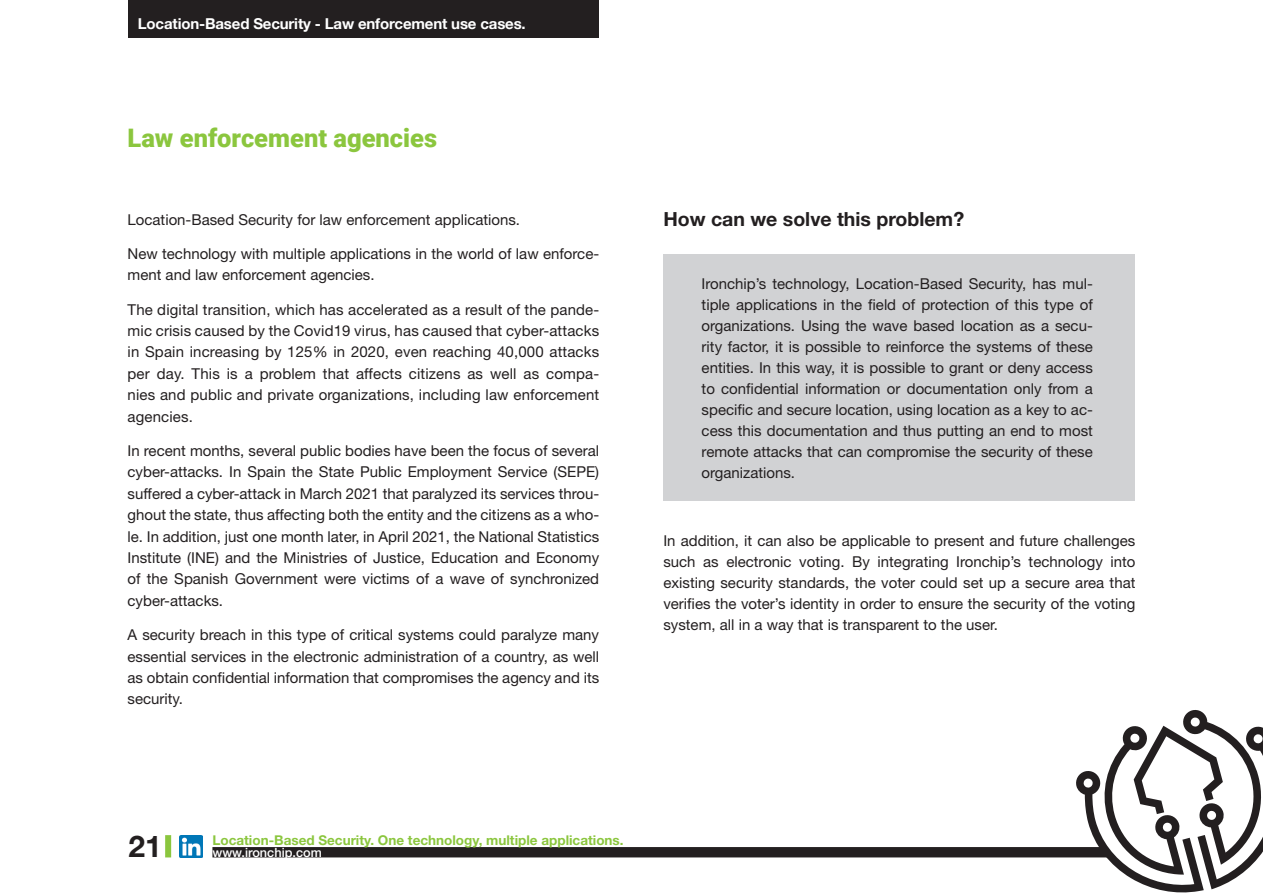
<style>
.page{position:relative;width:1263px;height:893px;background:#fff}
.page>*{position:absolute;margin:0;border:0;box-sizing:border-box;transform-origin:0 0}
.t1{font:700 30px "Helvetica Neue LT Std";color:#231f20}
.t2{font:900 25.5px "Roboto";color:#8bc63e}
.t3{font:700 19.5px "Helvetica Neue LT Std";color:#231f20}
.t4{font:15px/21.5px "Helvetica Neue LT Std";color:#231f20;text-align:justify}
.t5{font:700 15px "Helvetica Neue";letter-spacing:-.01em;color:#fff}
.t6{font:700 13.5px "Helvetica Neue LT Std";color:#8bc63e}
.t7{font:500 12.75px "Helvetica Neue LT Std";color:#fff}
</style>
<div class="page">
<img style="left:180px;top:835px;width:22px;height:23px">
<div style="left:129px;top:0;width:470px;height:37px;background:#231f20"></div>
<div style="left:165px;top:835px;width:6px;height:22px;background:#8bc63e"></div>
<svg style="left:212px;top:710px;width:1051px;height:183px"></svg>
<div style="left:663px;top:254px;width:472px;height:247px;background:#d1d2d4"></div>
<p class="t5" style="left:138px;top:12px;width:389px">Location-Based Security - Law enforcement use cases.</p>
<h2 class="t2" style="left:128px;top:120px;width:311px">Law enforcement agencies</h2>
<p class="t4" style="left:128px;top:208px;width:394px">Location-Based Security for law enforcement applications.</p>
<p class="t4" style="left:128px;top:243px;width:473px">New technology with multiple applications in the world of law enforce&shy;ment and law enforcement agencies.</p>
<p class="t4" style="left:128px;top:298px;width:473px">The digital transition, which has accelerated as a result of the pande&shy;mic crisis caused by the Covid19 virus, has caused that cyber-attacks in Spain increasing by 125% in 2020, even reaching 40,000 attacks per day. This is a problem that affects citizens as well as compa&shy;nies and public and private organizations, including law enforcement agencies.</p>
<p class="t4" style="left:128px;top:440px;width:473px">In recent months, several public bodies have been the focus of several cyber-attacks. In Spain the State Public Employment Service (SEPE) suffered a cyber-attack in March 2021 that paralyzed its services throu&shy;ghout the state, thus affecting both the entity and the citizens as a who&shy;le. In addition, just one month later, in April 2021, the National Statistics Institute (INE) and the Ministries of Justice, Education and Economy of the Spanish Government were victims of a wave of synchronized cyber-attacks.</p>
<p class="t4" style="left:128px;top:624px;width:473px">A security breach in this type of critical systems could paralyze many essential services in the electronic administration of a country, as well as obtain confidential information that compromises the agency and its security.</p>
<h3 class="t3" style="left:663px;top:207px;width:302px">How can we solve this problem?</h3>
<p class="t4" style="left:702px;top:273px;width:393px;line-height:21px">Ironchip’s technology, Location-Based Security, has mul&shy;tiple applications in the field of protection of this type of organizations. Using the wave based location as a secu&shy;rity factor, it is possible to reinforce the systems of these entities. In this way, it is possible to grant or deny access to confidential information or documentation only from a specific and secure location, using location as a key to ac&shy;cess this documentation and thus putting an end to most remote attacks that can compromise the security of these organizations.</p>
<p class="t4" style="left:663px;top:530px;width:474px;line-height:21px">In addition, it can also be applicable to present and future challenges such as electronic voting. By integrating Ironchip’s technology into existing security standards, the voter could set up a secure area that verifies the voter’s identity in order to ensure the security of the voting system, all in a way that is transparent to the user.</p>
<h1 class="t1" style="left:129px;top:828px;width:35px">21</h1>
<p class="t6" style="left:212px;top:832px;width:413px">Location-Based Security. One technology, multiple applications.</p>
<p class="t7" style="left:212px;top:845px;width:111px">www.ironchip.com</p>
</div>
